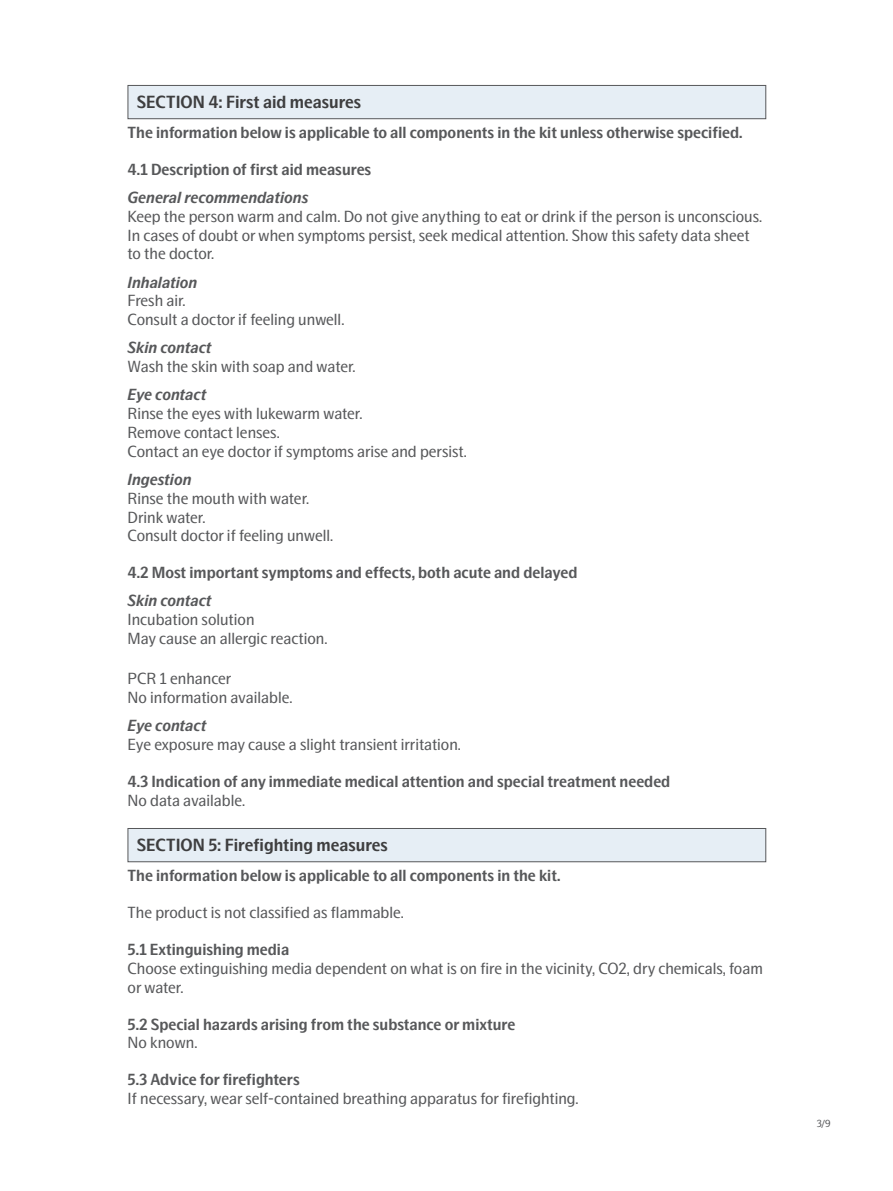
<style>
.page{position:relative;width:893px;height:1191px;background:#fff}
.page>*{position:absolute;margin:0;border:0;box-sizing:border-box;transform-origin:0 0}
.t1{font:600 18px "Swedish Gothic";color:#3e3e3f}
.Body{font:16.5px/18.8px "Swedish Gothic";color:#57585a}
.Body_bold{font:600 16.5px "Swedish Gothic";color:#57585a}
.subhead_2{font:italic 600 16.5px "Swedish Gothic";color:#57585a}
.t2{font:10.5px "Swedish Gothic";color:#57585a}
</style>
<div class="page">
<div style="left:128px;top:85px;width:638px;height:34px;background:#e6eef5"></div>
<div style="left:128px;top:85px;width:638px;height:34px;border:1px solid #57585a"></div>
<div style="left:128px;top:828px;width:638px;height:33px;background:#e6eef5"></div>
<div style="left:128px;top:828px;width:638px;height:34px;border:1px solid #57585a"></div>
<p class="t1" style="left:137px;top:92px;width:226px">SECTION 4: First aid measures</p>
<p class="Body_bold" style="left:128px;top:122px;width:616px">The information below is applicable to all components in the kit unless otherwise specified.</p>
<p class="Body_bold" style="left:128px;top:159px;width:245px">4.1 Description of first aid measures</p>
<p class="subhead_2" style="left:128px;top:188px;width:182px">General recommendations</p>
<p class="Body" style="left:128px;top:206px;width:636px">Keep the person warm and calm. Do not give anything to eat or drink if the person is unconscious.<br>In cases of doubt or when symptoms persist, seek medical attention. Show this safety data sheet to the doctor.</p>
<p class="subhead_2" style="left:128px;top:272px;width:71px">Inhalation</p>
<p class="Body" style="left:128px;top:291px;width:60px">Fresh air.</p>
<p class="Body" style="left:128px;top:310px;width:218px">Consult a doctor if feeling unwell.</p>
<p class="subhead_2" style="left:128px;top:338px;width:86px">Skin contact</p>
<p class="Body" style="left:128px;top:357px;width:229px">Wash the skin with soap and water.</p>
<p class="subhead_2" style="left:128px;top:385px;width:80px">Eye contact</p>
<p class="Body" style="left:128px;top:404px;width:236px">Rinse the eyes with lukewarm water.</p>
<p class="Body" style="left:128px;top:423px;width:154px">Remove contact lenses.</p>
<p class="Body" style="left:128px;top:441px;width:341px">Contact an eye doctor if symptoms arise and persist.</p>
<p class="subhead_2" style="left:128px;top:470px;width:65px">Ingestion</p>
<p class="Body" style="left:128px;top:488px;width:183px">Rinse the mouth with water.</p>
<p class="Body" style="left:128px;top:507px;width:79px">Drink water.</p>
<p class="Body" style="left:128px;top:526px;width:207px">Consult doctor if feeling unwell.</p>
<p class="Body_bold" style="left:128px;top:563px;width:451px">4.2 Most important symptoms and effects, both acute and delayed</p>
<p class="subhead_2" style="left:128px;top:591px;width:86px">Skin contact</p>
<p class="Body" style="left:128px;top:610px;width:128px">Incubation solution</p>
<p class="Body" style="left:128px;top:628px;width:201px">May cause an allergic reaction.</p>
<p class="Body" style="left:128px;top:669px;width:105px">PCR 1 enhancer</p>
<p class="Body" style="left:128px;top:688px;width:166px">No information available.</p>
<p class="subhead_2" style="left:128px;top:716px;width:80px">Eye contact</p>
<p class="Body" style="left:128px;top:735px;width:335px">Eye exposure may cause a slight transient irritation.</p>
<p class="Body_bold" style="left:128px;top:771px;width:544px">4.3 Indication of any immediate medical attention and special treatment needed</p>
<p class="Body" style="left:128px;top:790px;width:119px">No data available.</p>
<p class="t1" style="left:137px;top:834px;width:252px">SECTION 5: Firefighting measures</p>
<p class="Body_bold" style="left:128px;top:865px;width:434px">The information below is applicable to all components in the kit.</p>
<p class="Body" style="left:128px;top:903px;width:278px">The product is not classified as flammable.</p>
<p class="Body_bold" style="left:128px;top:940px;width:163px">5.1 Extinguishing media</p>
<p class="Body" style="left:128px;top:958px;width:637px">Choose extinguishing media dependent on what is on fire in the vicinity, CO2, dry chemicals, foam or water.</p>
<p class="Body_bold" style="left:128px;top:1014px;width:389px">5.2 Special hazards arising from the substance or mixture</p>
<p class="Body" style="left:128px;top:1033px;width:71px">No known.</p>
<p class="Body_bold" style="left:128px;top:1069px;width:174px">5.3 Advice for firefighters</p>
<p class="Body" style="left:128px;top:1088px;width:453px">If necessary, wear self-contained breathing apparatus for firefighting.</p>
<p class="t2" style="left:817px;top:1117px;width:15px">3/9</p>
</div>
